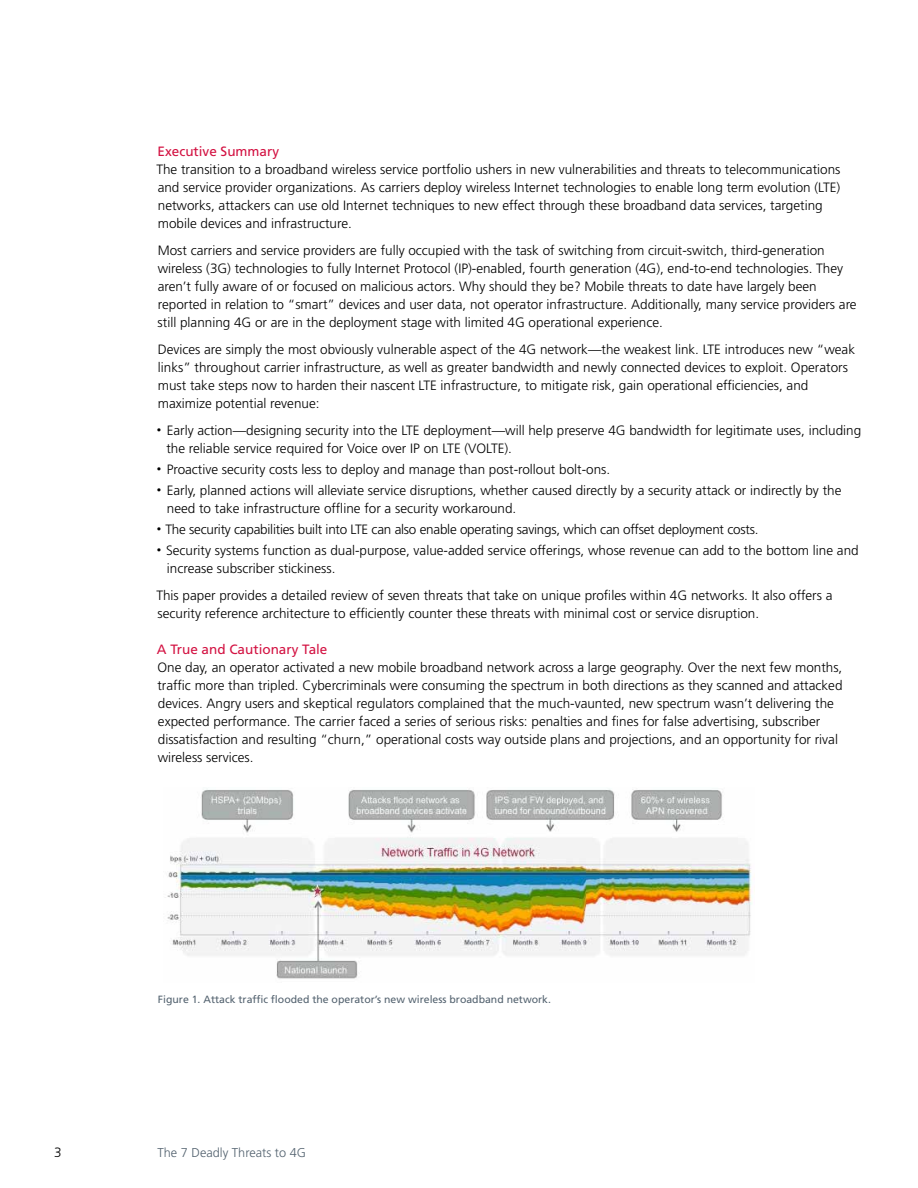
<style>
.page{position:relative;width:918px;height:1188px;background:#fff}
.page>*{position:absolute;margin:0;border:0;box-sizing:border-box;transform-origin:0 0}
.t1{font:300 13.5px/18px "Frutiger LT Std";color:#000}
.t2{font:300 13.5px "Frutiger LT Std";letter-spacing:-.02em;color:#000}
.t3{font:13.5px "Frutiger LT Std";color:#d31242}
.t4{font:300 12.75px "Frutiger LT Std";color:#53626f}
.t5{font:10.5px "Frutiger LT Std";color:#53626f}
.s1{font-size:9px}
</style>
<div class="page">
<img style="left:165px;top:789px;width:587px;height:190px">
<p class="t3" style="left:158px;top:143px;width:123px">Executive Summary</p>
<p class="t1" style="left:156px;top:160px;width:686px">The transition to a broadband wireless service portfolio ushers in new vulnerabilities and threats to telecommunications and service provider organizations. As carriers deploy wireless Internet technologies to enable long term evolution (LTE) networks, attackers can use old Internet techniques to new effect through these broadband data services, targeting mobile devices and infrastructure.</p>
<p class="t1" style="left:158px;top:241px;width:701px">Most carriers and service providers are fully occupied with the task of switching from circuit-switch, third-generation wireless (3G) technologies to fully Internet Protocol (IP)-enabled, fourth generation (4G), end-to-end technologies. They aren’t fully aware of or focused on malicious actors. Why should they be? Mobile threats to date have largely been reported in relation to “smart” devices and user data, not operator infrastructure. Additionally, many service providers are still planning 4G or are in the deployment stage with limited 4G operational experience.</p>
<p class="t1" style="left:158px;top:340px;width:699px">Devices are simply the most obviously vulnerable aspect of the 4G network—the weakest link. LTE introduces new “weak links” throughout carrier infrastructure, as well as greater bandwidth and newly connected devices to exploit. Operators must take steps now to harden their nascent LTE infrastructure, to mitigate risk, gain operational efficiencies, and maximize potential revenue:</p>
<p class="t1" style="left:166px;top:421px;width:696px;text-indent:-10px"><span class="s1">•</span> Early action—designing security into the LTE deployment—will help preserve 4G bandwidth for legitimate uses, including the reliable service required for Voice over IP on LTE (VOLTE).</p>
<p class="t1" style="left:157px;top:460px;width:455px"><span class="s1">•</span> Proactive security costs less to deploy and manage than post-rollout bolt-ons.</p>
<p class="t1" style="left:167px;top:481px;width:676px;text-indent:-10px"><span class="s1">•</span> Early, planned actions will alleviate service disruptions, whether caused directly by a security attack or indirectly by the need to take infrastructure offline for a security workaround.</p>
<p class="t2" style="left:157px;top:521px;width:603px"><span class="s1">•</span> The security capabilities built into LTE can also enable operating savings, which can offset deployment costs.</p>
<p class="t1" style="left:167px;top:541px;width:693px;text-indent:-10px"><span class="s1">•</span> Security systems function as dual-purpose, value-added service offerings, whose revenue can add to the bottom line and increase subscriber stickiness.</p>
<p class="t1" style="left:156px;top:586px;width:678px">This paper provides a detailed review of seven threats that take on unique profiles within 4G networks. It also offers a security reference architecture to efficiently counter these threats with minimal cost or service disruption.</p>
<p class="t3" style="left:157px;top:641px;width:172px">A True and Cautionary Tale</p>
<p class="t1" style="left:157px;top:658px;width:687px">One day, an operator activated a new mobile broadband network across a large geography. Over the next few months, traffic more than tripled. Cybercriminals were consuming the spectrum in both directions as they scanned and attacked devices. Angry users and skeptical regulators complained that the much-vaunted, new spectrum wasn’t delivering the expected performance. The carrier faced a series of serious risks: penalties and fines for false advertising, subscriber dissatisfaction and resulting “churn,” operational costs way outside plans and projections, and an opportunity for rival wireless services.</p>
<p class="t5" style="left:158px;top:993px;width:395px">Figure 1. Attack traffic flooded the operator’s new wireless broadband network.</p>
<p class="t1" style="left:54px;top:1144px;width:9px">3</p>
<p class="t4" style="left:158px;top:1145px;width:150px">The 7 Deadly Threats to 4G</p>
</div>
